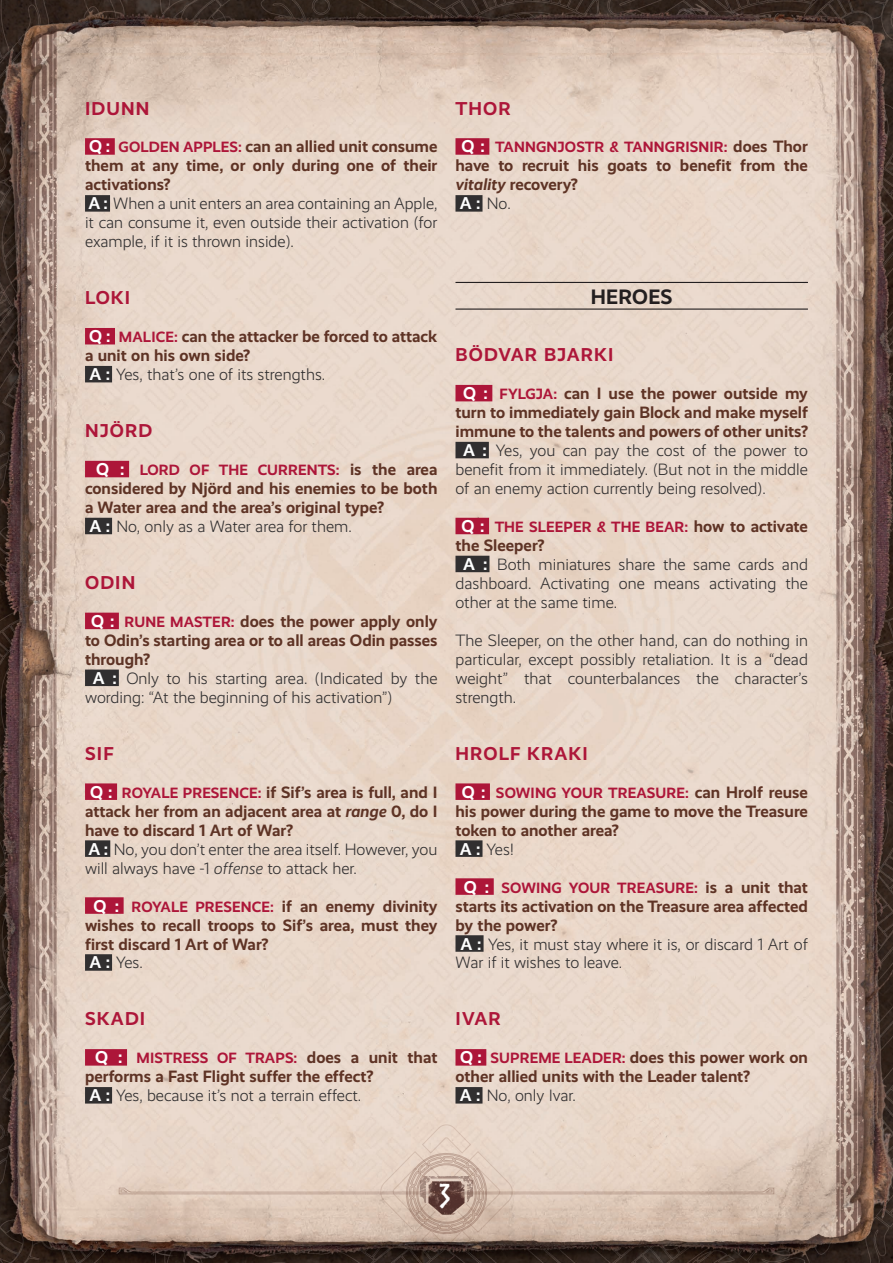
<style>
.page{position:relative;width:893px;height:1263px;background:#fff}
.page>*{position:absolute;margin:0;border:0;box-sizing:border-box;transform-origin:0 0}
.t1{font:700 33px "Norse";color:#fff}
.t2{font:700 21px "Realist";letter-spacing:.01em;color:#231f20}
.t3{font:700 18.75px "Realist";letter-spacing:.06em;color:#ad1639}
.t4{font:700 16.5px/18.9px "Realist";color:#5e3325}
.t5{font:300 16.5px/19px "Realist";color:#312f30}
.t6{font:700 15px "Realist";letter-spacing:.01em;color:#ad1639}
.s1{font-weight:700;font-size:17.25px;color:#fff}
.s2{font-weight:700;font-size:15px;color:#ad1639}
.s3{font-weight:700;color:#5e3325}
.s4{font-size:17.25px;color:#fff}
.s5{font-size:15px;color:#ad1639}
.s6{font-weight:300;color:#312f30}
.s7{font-size:16.5px;color:#5e3325}
.s8{font-style:italic}
.s9{font-weight:300;font-style:italic;color:#312f30}
</style>
<div class="page">
<img style="left:0;top:0;width:893px;height:1263px">
<svg style="left:119px;top:1123px;width:655px;height:137px;background:#c4b1a3"></svg>
<div style="left:85px;top:138px;width:30px;height:17px;background:#ad1639"></div>
<div style="left:85px;top:195px;width:25px;height:17px;background:#312f30"></div>
<div style="left:85px;top:328px;width:30px;height:16px;background:#ad1639"></div>
<div style="left:85px;top:366px;width:27px;height:16px;background:#312f30"></div>
<div style="left:85px;top:461px;width:44px;height:16px;background:#ad1639"></div>
<div style="left:85px;top:518px;width:27px;height:16px;background:#312f30"></div>
<div style="left:85px;top:613px;width:34px;height:16px;background:#ad1639"></div>
<div style="left:85px;top:669px;width:34px;height:17px;background:#312f30"></div>
<div style="left:85px;top:783px;width:32px;height:17px;background:#ad1639"></div>
<div style="left:85px;top:840px;width:25px;height:17px;background:#312f30"></div>
<div style="left:85px;top:897px;width:39px;height:17px;background:#ad1639"></div>
<div style="left:85px;top:954px;width:27px;height:17px;background:#312f30"></div>
<div style="left:85px;top:1049px;width:42px;height:16px;background:#ad1639"></div>
<div style="left:85px;top:1087px;width:27px;height:16px;background:#312f30"></div>
<div style="left:455px;top:138px;width:34px;height:17px;background:#ad1639"></div>
<div style="left:455px;top:195px;width:27px;height:17px;background:#312f30"></div>
<hr style="left:455px;top:282px;width:353px;height:1px;background:#231f20">
<hr style="left:455px;top:308px;width:353px;height:2px;background:#231f20">
<div style="left:455px;top:385px;width:37px;height:16px;background:#ad1639"></div>
<div style="left:455px;top:442px;width:34px;height:16px;background:#312f30"></div>
<div style="left:455px;top:518px;width:34px;height:16px;background:#ad1639"></div>
<div style="left:455px;top:556px;width:34px;height:16px;background:#312f30"></div>
<div style="left:455px;top:783px;width:35px;height:17px;background:#ad1639"></div>
<div style="left:455px;top:840px;width:27px;height:17px;background:#312f30"></div>
<div style="left:455px;top:878px;width:39px;height:17px;background:#ad1639"></div>
<div style="left:455px;top:935px;width:29px;height:17px;background:#312f30"></div>
<div style="left:455px;top:1049px;width:31px;height:16px;background:#ad1639"></div>
<div style="left:455px;top:1087px;width:27px;height:16px;background:#312f30"></div>
<p class="t3" style="left:85px;top:97px;width:66px">IDUNN</p>
<p class="t5" style="left:85px;top:138px;width:354px"><span class="s1">Q :</span> <span class="s2">GOLDEN APPLES:</span> <span class="s3">can an allied unit consume them at any time, or only during one of their activations?<br></span><span class="s1">A :</span> When a unit enters an area containing an Apple, it can consume it, even outside their activation (for example, if it is thrown inside).</p>
<p class="t3" style="left:85px;top:287px;width:47px">LOKI</p>
<p class="t4" style="left:85px;top:327px;width:354px"><span class="s4">Q :</span> <span class="s5">MALICE:</span> can the attacker be forced to attack a unit on his own side?<br><span class="s4">A :</span> <span class="s6">Yes, that’s one of its strengths.</span></p>
<p class="t3" style="left:85px;top:420px;width:69px">NJÖRD</p>
<p class="t6" style="left:96px;top:461px;width:343px"><span class="s4">Q :</span> LORD OF THE CURRENTS: <span class="s7">is the area</span></p>
<p class="t4" style="left:85px;top:479px;width:354px">considered by Njörd and his enemies to be both a Water area and the area’s original type?<br><span class="s4">A :</span> <span class="s6">No, only as a Water area for them.</span></p>
<p class="t3" style="left:85px;top:571px;width:52px">ODIN</p>
<p class="t4" style="left:91px;top:612px;width:348px"><span class="s4">Q :</span> <span class="s5">RUNE MASTER:</span> does the power apply only</p>
<p class="t4" style="left:85px;top:631px;width:354px">to Odin’s starting area or to all areas Odin passes</p>
<p class="t4" style="left:85px;top:650px;width:67px">through?</p>
<p class="t5" style="left:93px;top:669px;width:346px"><span class="s1">A :</span> Only to his starting area. (Indicated by the</p>
<p class="t5" style="left:85px;top:688px;width:309px">wording: “At the beginning of his activation”)</p>
<p class="t3" style="left:85px;top:742px;width:30px">SIF</p>
<p class="t4" style="left:85px;top:782px;width:354px;text-indent:5px"><span class="s4">Q :</span> <span class="s5">ROYALE PRESENCE:</span> if Sif’s area is full, and I attack her from an adjacent area at <span class="s8">range</span> 0, do I have to discard 1 Art of War?<br><span class="s4">A :</span> <span class="s6">No, you don’t enter the area itself. However, you will always have -1</span> <span class="s9">offense</span> <span class="s6">to attack her.</span></p>
<p class="t4" style="left:85px;top:896px;width:354px;text-indent:8px"><span class="s4">Q :</span> <span class="s5">ROYALE PRESENCE:</span> if an enemy divinity wishes to recall troops to Sif’s area, must they first discard 1 Art of War?<br><span class="s4">A :</span> <span class="s6">Yes.</span></p>
<p class="t3" style="left:85px;top:1008px;width:62px">SKADI</p>
<p class="t6" style="left:95px;top:1049px;width:344px"><span class="s4">Q :</span> MISTRESS OF TRAPS: <span class="s7">does a unit that</span></p>
<p class="t4" style="left:85px;top:1067px;width:290px">performs a Fast Flight suffer the effect?<br><span class="s4">A :</span> <span class="s6">Yes, because it’s not a terrain effect.</span></p>
<p class="t3" style="left:456px;top:97px;width:57px">THOR</p>
<p class="t6" style="left:461px;top:139px;width:348px"><span class="s4">Q :</span> TANNGNJOSTR &amp; TANNGRISNIR: <span class="s7">does Thor</span></p>
<p class="t4" style="left:455px;top:156px;width:354px">have to recruit his goats to benefit from the <span class="s8">vitality</span> recovery?<br><span class="s4">A :</span> <span class="s6">No.</span></p>
<p class="t2" style="left:591px;top:285px;width:83px">HEROES</p>
<p class="t3" style="left:456px;top:344px;width:159px">BÖDVAR BJARKI</p>
<p class="t4" style="left:463px;top:384px;width:346px"><span class="s4">Q :</span> <span class="s5">FYLGJA:</span> can I use the power outside my</p>
<p class="t4" style="left:455px;top:403px;width:354px">turn to immediately gain Block and make myself</p>
<p class="t4" style="left:455px;top:422px;width:354px">immune to the talents and powers of other units?</p>
<p class="t5" style="left:463px;top:441px;width:346px"><span class="s1">A :</span> Yes, you can pay the cost of the power to</p>
<p class="t5" style="left:455px;top:460px;width:354px">benefit from it immediately. (But not in the middle</p>
<p class="t5" style="left:455px;top:479px;width:312px">of an enemy action currently being resolved).</p>
<p class="t6" style="left:461px;top:518px;width:348px"><span class="s4">Q :</span> THE SLEEPER &amp; THE BEAR: <span class="s7">how to activate</span></p>
<p class="t4" style="left:455px;top:536px;width:91px">the Sleeper?</p>
<p class="t5" style="left:463px;top:555px;width:346px"><span class="s1">A :</span> Both miniatures share the same cards and</p>
<p class="t5" style="left:455px;top:574px;width:354px">dashboard. Activating one means activating the</p>
<p class="t5" style="left:455px;top:593px;width:163px">other at the same time.</p>
<p class="t5" style="left:455px;top:631px;width:354px;text-align:justify">The Sleeper, on the other hand, can do nothing in particular, except possibly retaliation. It is a “dead weight” that counterbalances the character’s strength.</p>
<p class="t3" style="left:456px;top:742px;width:134px">HROLF KRAKI</p>
<p class="t6" style="left:462px;top:784px;width:348px"><span class="s4">Q :</span> SOWING YOUR TREASURE: <span class="s7">can Hrolf reuse</span></p>
<p class="t4" style="left:455px;top:801px;width:354px">his power during the game to move the Treasure token to another area?<br><span class="s4">A :</span> <span class="s6">Yes!</span></p>
<p class="t6" style="left:464px;top:879px;width:346px"><span class="s4">Q :</span> SOWING YOUR TREASURE: <span class="s7">is a unit that</span></p>
<p class="t5" style="left:455px;top:896px;width:354px"><span class="s3">starts its activation on the Treasure area affected by the power?<br></span><span class="s1">A :</span> Yes, it must stay where it is, or discard 1 Art of War if it wishes to leave.</p>
<p class="t3" style="left:456px;top:1008px;width:47px">IVAR</p>
<p class="t4" style="left:455px;top:1048px;width:354px"><span class="s4">Q :</span> <span class="s5">SUPREME LEADER:</span> does this power work on other allied units with the Leader talent?<br><span class="s4">A :</span> <span class="s6">No, only Ivar.</span></p>
<h1 class="t1" style="left:439px;top:1178px;width:13px">3</h1>
</div>
